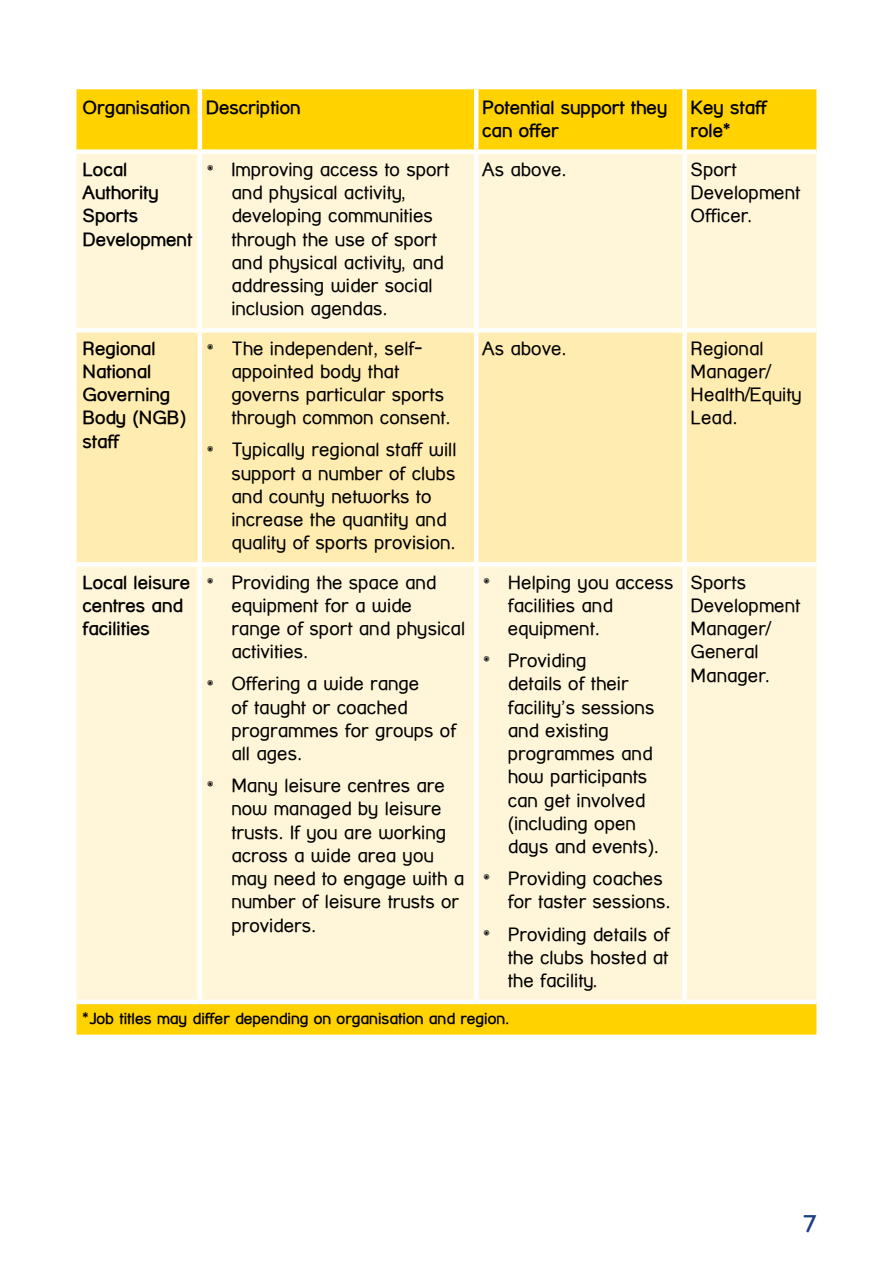
<style>
.page{position:relative;width:893px;height:1263px;background:#fff}
.page>*{position:absolute;margin:0;border:0;box-sizing:border-box;transform-origin:0 0}
.t1{font:700 24px "Street Corner";color:#1e3e84}
.t2{font:18.75px/23.2px "Street Corner";color:#000}
.t3{font:700 18.75px/23.2px "Street Corner";color:#000}
.t4{font:700 15.75px "Street Corner";color:#000}
.s1{font-size:28.5px}
</style>
<div class="page">
<div style="left:77px;top:89px;width:739px;height:946px;background:#ffd200"></div>
<div style="left:77px;top:154px;width:739px;height:846px;background:#fff6da"></div>
<div style="left:77px;top:333px;width:739px;height:229px;background:#ffecb0"></div>
<hr style="left:198px;top:89px;width:4px;height:60px;background:#fff">
<hr style="left:474px;top:89px;width:4px;height:60px;background:#fff">
<div style="left:682px;top:89px;width:5px;height:60px;background:#fff"></div>
<div style="left:77px;top:149px;width:123px;height:5px;background:#fff"></div>
<div style="left:200px;top:149px;width:276px;height:5px;background:#fff"></div>
<hr style="left:198px;top:154px;width:4px;height:174px;background:#fff">
<div style="left:476px;top:149px;width:209px;height:5px;background:#fff"></div>
<hr style="left:474px;top:154px;width:4px;height:174px;background:#fff">
<div style="left:685px;top:149px;width:131px;height:5px;background:#fff"></div>
<div style="left:682px;top:154px;width:5px;height:174px;background:#fff"></div>
<div style="left:77px;top:328px;width:123px;height:5px;background:#fff"></div>
<div style="left:200px;top:328px;width:276px;height:5px;background:#fff"></div>
<hr style="left:198px;top:333px;width:4px;height:229px;background:#fff">
<div style="left:476px;top:328px;width:209px;height:5px;background:#fff"></div>
<hr style="left:474px;top:333px;width:4px;height:229px;background:#fff">
<div style="left:685px;top:328px;width:131px;height:5px;background:#fff"></div>
<div style="left:682px;top:333px;width:5px;height:229px;background:#fff"></div>
<hr style="left:77px;top:562px;width:123px;height:4px;background:#fff">
<hr style="left:200px;top:562px;width:276px;height:4px;background:#fff">
<hr style="left:198px;top:566px;width:4px;height:434px;background:#fff">
<hr style="left:476px;top:562px;width:209px;height:4px;background:#fff">
<hr style="left:474px;top:566px;width:4px;height:434px;background:#fff">
<hr style="left:685px;top:562px;width:131px;height:4px;background:#fff">
<div style="left:682px;top:566px;width:5px;height:434px;background:#fff"></div>
<hr style="left:77px;top:1000px;width:123px;height:4px;background:#fff">
<hr style="left:200px;top:1000px;width:276px;height:4px;background:#fff">
<hr style="left:476px;top:1000px;width:209px;height:4px;background:#fff">
<hr style="left:685px;top:1000px;width:131px;height:4px;background:#fff">
<p class="t3" style="left:83px;top:95px;width:220px">Organisation Description</p>
<p class="t3" style="left:482px;top:95px;width:187px">Potential support they can offer</p>
<p class="t3" style="left:691px;top:95px;width:78px">Key staff role*</p>
<p class="t3" style="left:83px;top:158px;width:111px">Local<br>Authority<br>Sports<br>Development</p>
<p class="t2" style="left:231px;top:158px;width:219px;text-indent:-25px"><span class="s1">•</span> Improving access to sport and physical activity, developing communities through the use of sport and physical activity, and addressing wider social inclusion agendas.</p>
<p class="t2" style="left:482px;top:158px;width:86px">As above.</p>
<p class="t2" style="left:691px;top:158px;width:111px">Sport<br>Development<br>Officer.</p>
<p class="t3" style="left:83px;top:336px;width:105px">Regional<br>National<br>Governing<br>Body (NGB) staff</p>
<p class="t2" style="left:231px;top:336px;width:221px;text-indent:-25px"><span class="s1">•</span> The independent, self&shy;appointed body that governs particular sports through common consent.</p>
<p class="t2" style="left:482px;top:336px;width:86px">As above.</p>
<p class="t2" style="left:691px;top:336px;width:113px">Regional<br>Manager/<br>Health/Equity<br>Lead.</p>
<p class="t2" style="left:231px;top:438px;width:227px;text-indent:-25px"><span class="s1">•</span> Typically regional staff will support a number of clubs and county networks to increase the quantity and quality of sports provision.</p>
<p class="t3" style="left:83px;top:570px;width:109px">Local leisure centres and facilities</p>
<p class="t2" style="left:231px;top:570px;width:235px;text-indent:-25px"><span class="s1">•</span> Providing the space and equipment for a wide range of sport and physical activities.</p>
<p class="t2" style="left:231px;top:672px;width:226px;text-indent:-25px"><span class="s1">•</span> Offering a wide range<br>of taught or coached programmes for groups of all ages.</p>
<p class="t2" style="left:231px;top:774px;width:234px;text-indent:-25px"><span class="s1">•</span> Many leisure centres are now managed by leisure trusts. If you are working across a wide area you may need to engage with a number of leisure trusts or providers.</p>
<p class="t2" style="left:508px;top:570px;width:167px;text-indent:-25px"><span class="s1">•</span> Helping you access facilities and equipment.</p>
<p class="t2" style="left:508px;top:649px;width:153px;text-indent:-25px"><span class="s1">•</span> Providing<br>details of their facility’s sessions and existing programmes and how participants can get involved (including open days and events).</p>
<p class="t2" style="left:508px;top:867px;width:164px;text-indent:-25px"><span class="s1">•</span> Providing coaches for taster sessions.</p>
<p class="t2" style="left:508px;top:922px;width:163px;text-align:justify;text-indent:-25px"><span class="s1">•</span> Providing details of the clubs hosted at the facility.</p>
<p class="t4" style="left:83px;top:1009px;width:429px">*Job titles may differ depending on organisation and region.</p>
<p class="t2" style="left:691px;top:570px;width:111px">Sports<br>Development<br>Manager/<br>General<br>Manager.</p>
<p class="t1" style="left:803px;top:1209px;width:15px">7</p>
</div>
